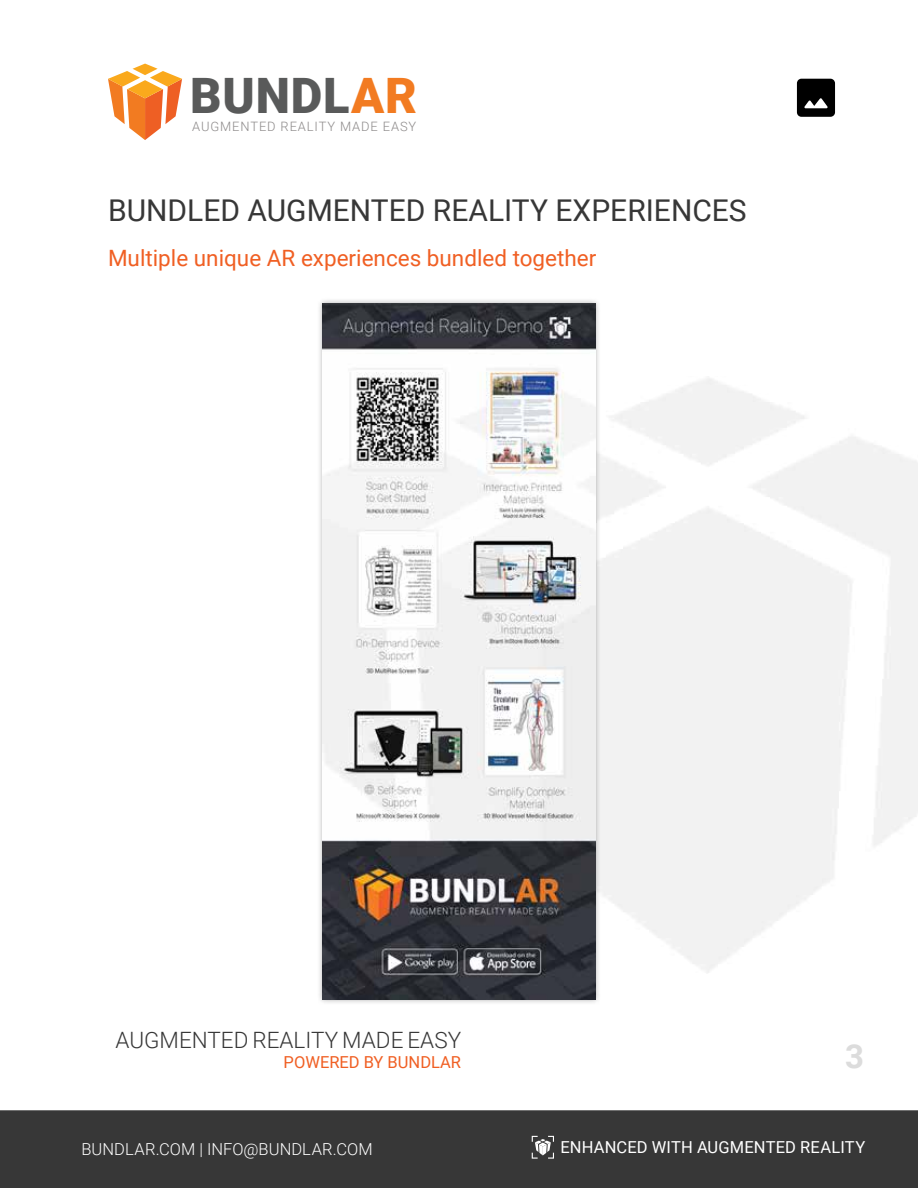
<style>
.page{position:relative;width:918px;height:1188px;background:#fff}
.page>*{position:absolute;margin:0;border:0;box-sizing:border-box;transform-origin:0 0}
.t1{font:900 48.75px "Roboto";letter-spacing:.02em;color:#595a5a}
.t2{font:700 33px "Roboto";color:#dcdcdc}
.t3{font:30px "Roboto";color:#373737}
.t4{font:22.5px "Roboto";color:#f05f23}
.t5{font:300 22.5px "Roboto";color:#373737}
.t6{font:300 16.5px "Roboto";letter-spacing:.005em;color:#fff}
.t7{font:16.5px "Roboto";letter-spacing:.005em;color:#fff}
.t8{font:16.5px "Roboto";color:#f05f23}
.t9{font:300 12.9px "Roboto";letter-spacing:.07em;color:#8d8a8a}
.s1{color:#f27b21}
</style>
<div class="page">
<div style="left:0;top:1110px;width:918px;height:78px;background:#373737"></div>
<svg style="left:108px;top:64px;width:74px;height:76px"></svg>
<svg style="left:532px;top:1136px;width:22px;height:23px"></svg>
<div style="left:317px;top:297px;width:284px;height:708px;background:#000;opacity:.3"></div>
<img style="left:322px;top:303px;width:274px;height:696px">
<svg style="left:797px;top:79px;width:38px;height:38px"></svg>
<h1 class="t1" style="left:190px;top:62px;width:229px">BUNDL<span class="s1">AR</span></h1>
<p class="t9" style="left:192px;top:117px;width:226px">AUGMENTED REALITY MADE EASY</p>
<h3 class="t3" style="left:108px;top:189px;width:640px">BUNDLED AUGMENTED REALITY EXPERIENCES</h3>
<p class="t4" style="left:108px;top:242px;width:490px">Multiple unique AR experiences bundled together</p>
<p class="t5" style="left:116px;top:1025px;width:347px">AUGMENTED REALITY MADE EASY</p>
<p class="t8" style="left:284px;top:1051px;width:179px">POWERED BY BUNDLAR</p>
<h2 class="t2" style="left:845px;top:1033px;width:20px">3</h2>
<p class="t6" style="left:81px;top:1138px;width:293px">BUNDLAR.COM | INFO@BUNDLAR.COM</p>
<p class="t7" style="left:560px;top:1136px;width:307px">ENHANCED WITH AUGMENTED REALITY</p>
</div>
